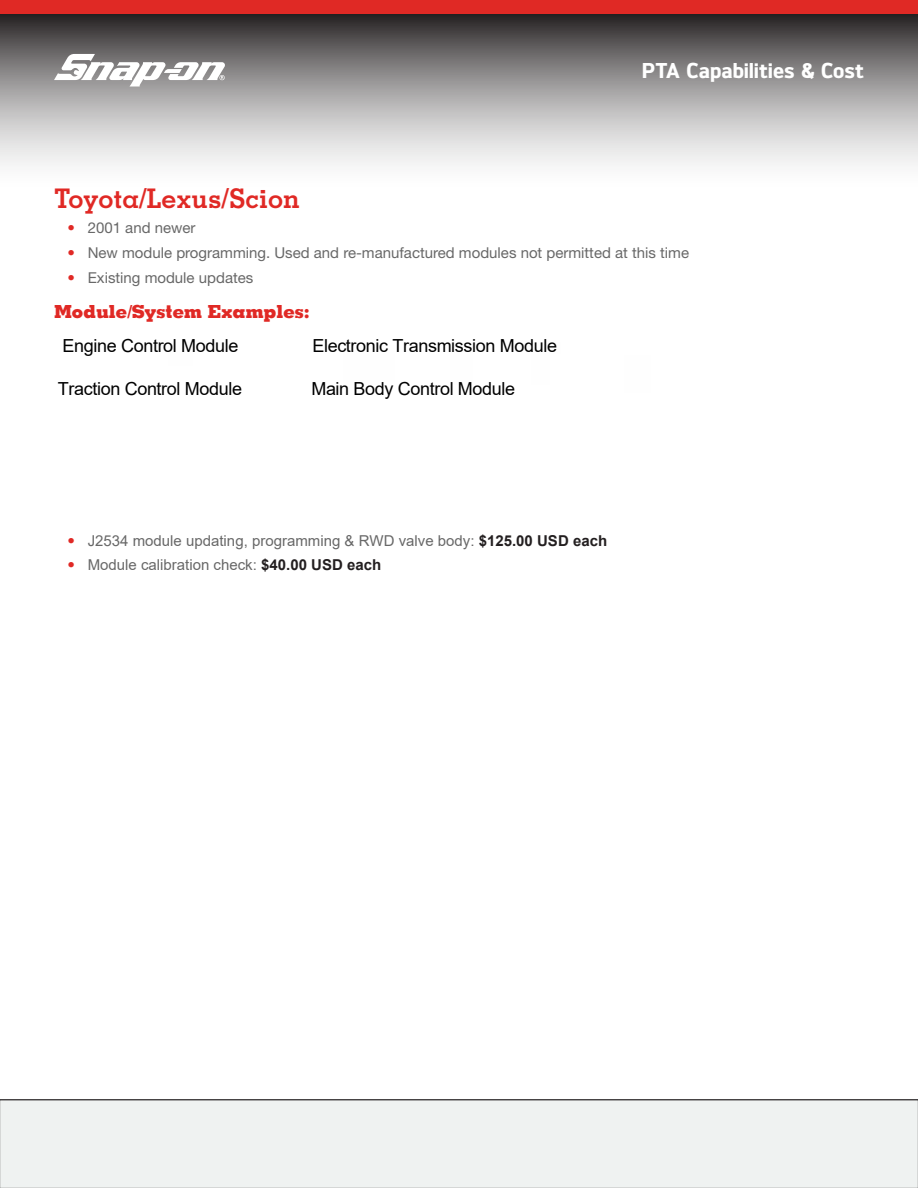
<style>
.page{position:relative;width:918px;height:1188px;background:#fff}
.page>*{position:absolute;margin:0;border:0;box-sizing:border-box;transform-origin:0 0}
.t1{font:700 27px "Memphis LT Std";color:#e02925}
.t2{font:800 21.45px "Brokman";letter-spacing:-.005em;color:#fff}
.t3{font:18px "Arial";letter-spacing:-.02em;color:#000}
.t4{font:800 18px "Memphis LT Std";letter-spacing:-.01em;color:#e02925}
.t5{font:15px "Helvetica Neue LT Std";color:#686868}
.t6{font:15px "Arial";color:#686868}
.s1{color:#e02925}
.s2{font-family:"Helvetica Neue LT Std";color:#e02925}
.s3{font-weight:700;color:#231f20}
</style>
<div class="page">
<svg style="left:0;top:14px;width:918px;height:151px;background:#9d9b9b"></svg>
<div style="left:0;top:0;width:918px;height:14px;background:#e02925"></div>
<div style="left:0;top:1099px;width:918px;height:89px;background:#eff2f1"></div>
<svg style="left:54px;top:54px;width:171px;height:33px"></svg>
<h2 class="t2" style="left:642px;top:56px;width:223px">PTA Capabilities &amp; Cost</h2>
<h1 class="t1" style="left:54px;top:182px;width:247px">Toyota/Lexus/Scion</h1>
<p class="t5" style="left:68px;top:219px;width:130px"><span class="s1">•</span> 2001 and newer</p>
<p class="t5" style="left:68px;top:244px;width:623px"><span class="s1">•</span> New module programming. Used and re-manufactured modules not permitted at this time</p>
<p class="t5" style="left:68px;top:268px;width:187px"><span class="s1">•</span> Existing module updates</p>
<p class="t4" style="left:54px;top:300px;width:257px">Module/System Examples:</p>
<p class="t3" style="left:63px;top:333px;width:177px">Engine Control Module</p>
<p class="t3" style="left:312px;top:333px;width:246px">Electronic Transmission Module</p>
<p class="t3" style="left:58px;top:377px;width:186px">Traction Control Module</p>
<p class="t3" style="left:311px;top:377px;width:205px">Main Body Control Module</p>
<p class="t6" style="left:68px;top:530px;width:541px"><span class="s2">•</span> J2534 module updating, programming &amp; RWD valve body: <span class="s3">$125.00 USD each</span></p>
<p class="t6" style="left:68px;top:555px;width:315px"><span class="s2">•</span> Module calibration check: <span class="s3">$40.00 USD each</span></p>
</div>
